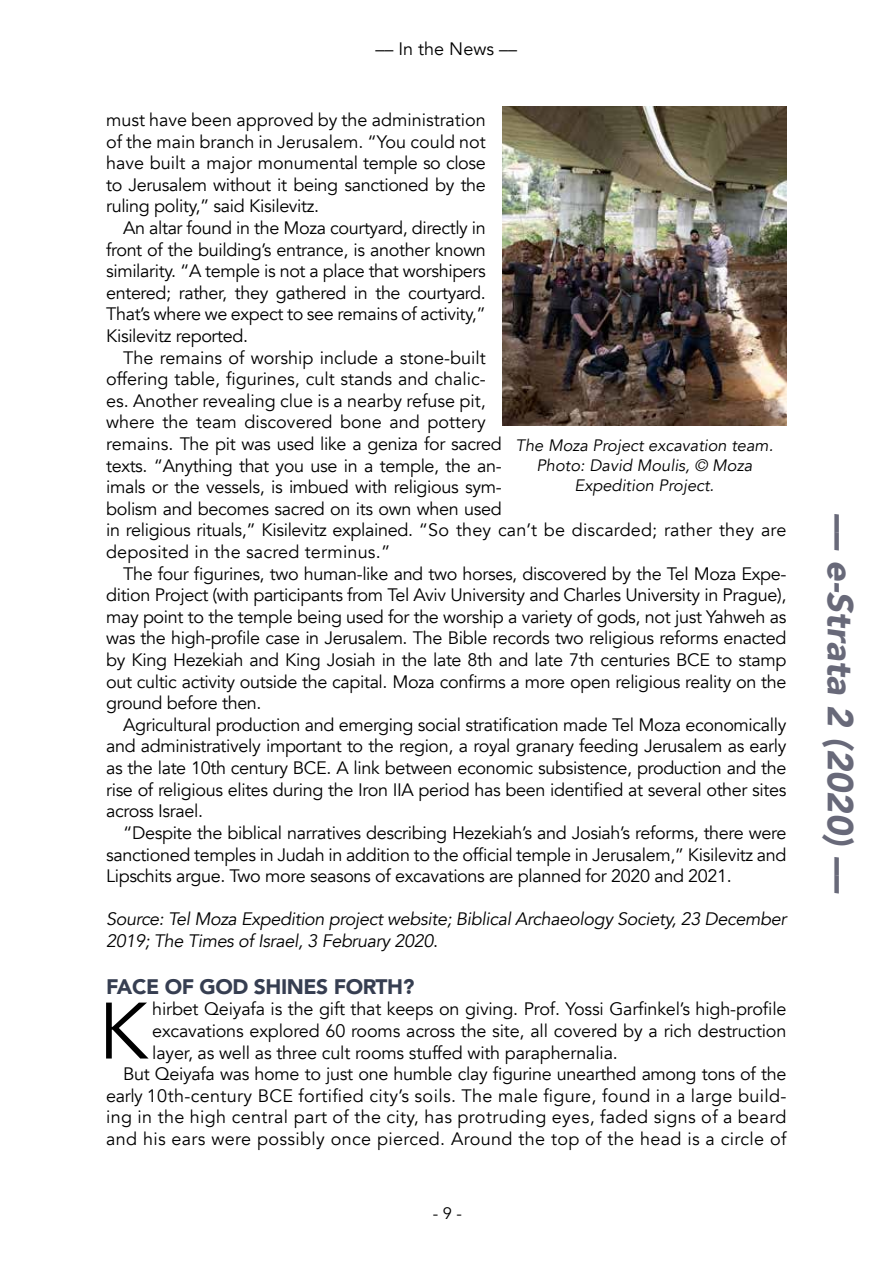
<style>
.page{position:relative;width:893px;height:1263px;background:#fff}
.page>*{position:absolute;margin:0;border:0;box-sizing:border-box;transform-origin:0 0}
.t1{font:79.05px "Avenir";color:#000}
.t2{font:italic 900 36px "Avenir";color:#686979}
.t3{font:900 21px "Avenir";letter-spacing:-.02em;color:#363e51}
.t4{font:18px/21.6px "Avenir";letter-spacing:-.01em;color:#000;text-align:justify}
.t5{font:18px "Avenir";letter-spacing:.02em;color:#000}
.t6{font:italic 18px/21.6px "Avenir";letter-spacing:-.02em;color:#000}
.t7{font:italic 16.5px/19.8px "Avenir";color:#000;text-align:center}
.t8{font:16.5px "Avenir";color:#000}
.s1{font-style:normal}
</style>
<div class="page">
<img style="left:503px;top:107px;width:283px;height:318px">
<p class="t4" style="left:376px;top:38px;width:143px">–– In the News ––</p>
<p class="t4" style="left:106px;top:109px;width:381px">must have been approved by the administration of the main branch in Jerusalem. “You could not have built a major monumental temple so close to Jerusalem without it being sanctioned by the ruling polity,” said Kisilevitz.</p>
<p class="t4" style="left:106px;top:217px;width:381px;text-indent:17px">An altar found in the Moza courtyard, directly in front of the building’s entrance, is another known similarity. “A temple is not a place that worshipers entered; rather, they gathered in the courtyard.<br>That’s where we expect to see remains of activity,” Kisilevitz reported.</p>
<p class="t4" style="left:106px;top:347px;width:682px;text-align:left;text-indent:17px">The remains of worship include a stone-built<br>offering table, figurines, cult stands and chalic-<br>es. Another revealing clue is a nearby refuse pit,<br>where the team discovered bone and pottery<br>remains. The pit was used like a geniza for sacred<br>texts. “Anything that you use in a temple, the an-<br>imals or the vessels, is imbued with religious sym-<br>bolism and becomes sacred on its own when used<br>in religious rituals,” Kisilevitz explained. “So they can’t be discarded; rather they are deposited in the sacred terminus.”</p>
<p class="t4" style="left:106px;top:563px;width:682px;text-indent:17px">The four figurines, two human-like and two horses, discovered by the Tel Moza Expe&shy;dition Project (with participants from Tel Aviv University and Charles University in Prague), may point to the temple being used for the worship a variety of gods, not just Yahweh as was the high-profile case in Jerusalem. The Bible records two religious reforms enacted by King Hezekiah and King Josiah in the late 8th and late 7th centuries BCE to stamp out cultic activity outside the capital. Moza confirms a more open religious reality on the ground before then.</p>
<p class="t4" style="left:106px;top:714px;width:682px;text-indent:17px">Agricultural production and emerging social stratification made Tel Moza economically and administratively important to the region, a royal granary feeding Jerusalem as early as the late 10th century BCE. A link between economic subsistence, production and the rise of religious elites during the Iron IIA period has been identified at several other sites across Israel.</p>
<p class="t4" style="left:106px;top:822px;width:682px;text-indent:17px">“Despite the biblical narratives describing Hezekiah’s and Josiah’s reforms, there were sanctioned temples in Judah in addition to the official temple in Jerusalem,” Kisilevitz and Lipschits argue. Two more seasons of excavations are planned for 2020 and 2021.</p>
<p class="t6" style="left:106px;top:909px;width:682px">Source: Tel Moza Expedition project website; Biblical Archaeology Society, 23 December<br>2019; The Times of Israel, 3 February 2020<span class="s1">.</span></p>
<p class="t3" style="left:106px;top:968px;width:310px">FACE OF GOD SHINES FORTH?</p>
<h1 class="t1" style="left:99px;top:984px;width:51px">K</h1>
<p class="t4" style="left:152px;top:999px;width:636px">hirbet Qeiyafa is the gift that keeps on giving. Prof. Yossi Garfinkel’s high-profile</p>
<p class="t7" style="left:516px;top:436px;width:259px">The Moza Project excavation team.<br>Photo: David Moulis, © Moza<br>Expedition Project.</p>
<p class="t4" style="left:152px;top:1020px;width:636px">excavations explored 60 rooms across the site, all covered by a rich destruction</p>
<p class="t4" style="left:152px;top:1042px;width:467px">layer, as well as three cult rooms stuffed with paraphernalia.</p>
<p class="t4" style="left:123px;top:1063px;width:665px">But Qeiyafa was home to just one humble clay figurine unearthed among tons of the</p>
<p class="t5" style="left:106px;top:1085px;width:682px">early 10th-century BCE fortified city’s soils. The male figure, found in a large build-</p>
<p class="t5" style="left:106px;top:1106px;width:682px">ing in the high central part of the city, has protruding eyes, faded signs of a beard</p>
<p class="t5" style="left:106px;top:1128px;width:682px">and his ears were possibly once pierced. Around the top of the head is a circle of</p>
<p class="t8" style="left:433px;top:1204px;width:31px">- 9 -</p>
<h2 class="t2" style="left:870px;top:513px;width:381px;rotate:90deg">–– e-Strata 2 (2020) ––</h2>
</div>
